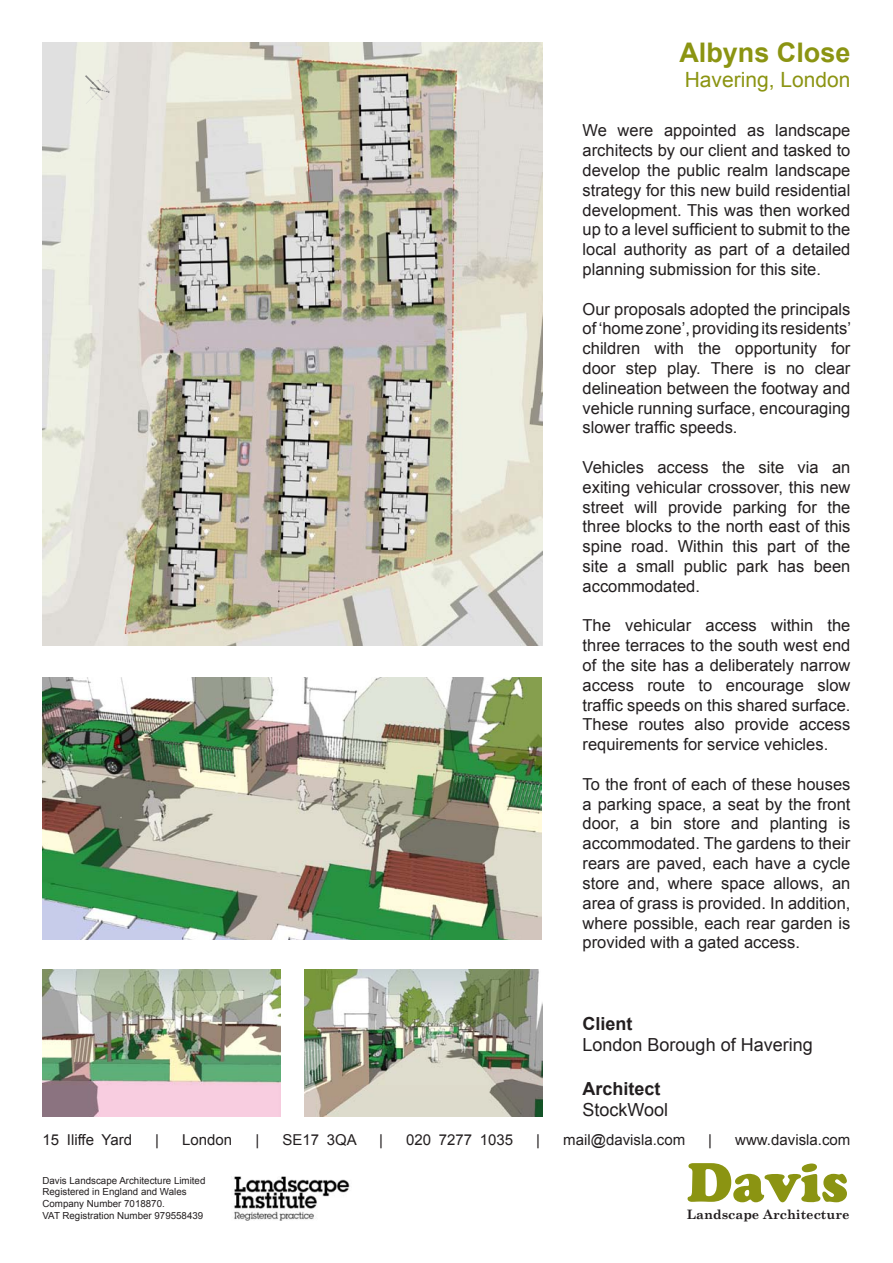
<style>
.page{position:relative;width:893px;height:1263px;background:#fff}
.page>*{position:absolute;margin:0;border:0;box-sizing:border-box;transform-origin:0 0}
.t1{font:54.3px "Cooper Black Std";color:#8b9412}
.t2{font:700 27px "Arial";color:#8b9412}
.t3{font:21px "Arial";color:#8b9412}
.t4{font:18px "Arial";color:#231f20}
.t5{font:700 18px "Arial";color:#231f20}
.t6{font:16.5px/19.8px "Arial";color:#231f20;text-align:justify}
.t7{font:15px "Arial";color:#231f20}
.t8{font:700 13.05px "Century Schoolbook";color:#231f20}
.t9{font:9.75px/11.7px "Arial";color:#231f20}
</style>
<div class="page">
<img style="left:234px;top:1176px;width:116px;height:44px">
<img style="left:43px;top:43px;width:499px;height:603px">
<img style="left:304px;top:969px;width:238px;height:147px">
<img style="left:43px;top:677px;width:499px;height:263px">
<img style="left:43px;top:969px;width:237px;height:147px">
<img style="left:69px;top:58px;width:62px;height:62px">
<p class="t2" style="left:679px;top:35px;width:173px">Albyns Close</p>
<p class="t3" style="left:685px;top:66px;width:167px">Havering, London</p>
<p class="t6" style="left:583px;top:121px;width:269px">We were appointed as landscape architects by our client and tasked to develop the public realm landscape strategy for this new build residential development. This was then worked up to a level sufficient to submit to the local authority as part of a detailed planning submission for this site.</p>
<p class="t6" style="left:583px;top:299px;width:270px">Our proposals adopted the principals of ‘home zone’, providing its residents’ children with the opportunity for door step play. There is no clear delineation between the footway and vehicle running surface, encouraging slower traffic speeds.</p>
<p class="t6" style="left:583px;top:457px;width:269px">Vehicles access the site via an exiting vehicular crossover, this new street will provide parking for the three blocks to the north east of this spine road. Within this part of the site a small public park has been accommodated.</p>
<p class="t6" style="left:583px;top:616px;width:269px">The vehicular access within the three terraces to the south west end of the site has a deliberately narrow access route to encourage slow traffic speeds on this shared surface.<br>These routes also provide access requirements for service vehicles.</p>
<p class="t6" style="left:583px;top:774px;width:269px">To the front of each of these houses a parking space, a seat by the front door, a bin store and planting is accommodated. The gardens to their rears are paved, each have a cycle store and, where space allows, an area of grass is provided. In addition, where possible, each rear garden is provided with a gated access.</p>
<p class="t5" style="left:583px;top:1012px;width:52px">Client</p>
<p class="t4" style="left:583px;top:1033px;width:232px">London Borough of Havering</p>
<p class="t5" style="left:583px;top:1076px;width:80px">Architect</p>
<p class="t4" style="left:583px;top:1098px;width:87px">StockWool</p>
<p class="t7" style="left:43px;top:1130px;width:91px">15 Iliffe Yard</p>
<p class="t7" style="left:155px;top:1130px;width:5px">|</p>
<p class="t7" style="left:182px;top:1130px;width:52px">London</p>
<p class="t7" style="left:255px;top:1130px;width:5px">|</p>
<p class="t7" style="left:282px;top:1130px;width:76px">SE17 3QA</p>
<p class="t7" style="left:379px;top:1130px;width:5px">|</p>
<p class="t7" style="left:406px;top:1130px;width:109px">020 7277 1035</p>
<p class="t7" style="left:536px;top:1130px;width:5px">|</p>
<p class="t7" style="left:563px;top:1130px;width:123px">mail@davisla.com</p>
<p class="t7" style="left:708px;top:1130px;width:5px">|</p>
<p class="t7" style="left:735px;top:1130px;width:117px">www.davisla.com</p>
<p class="t1" style="left:687px;top:1150px;width:163px">Davis</p>
<p class="t8" style="left:687px;top:1206px;width:164px">Landscape Architecture</p>
<p class="t9" style="left:43px;top:1174px;width:164px">Davis Landscape Architecture Limited<br>Registered in England and Wales</p>
<p class="t9" style="left:43px;top:1198px;width:124px">Company Number 7018870.</p>
<p class="t9" style="left:43px;top:1209px;width:162px">VAT Registration Number 979558439</p>
</div>
